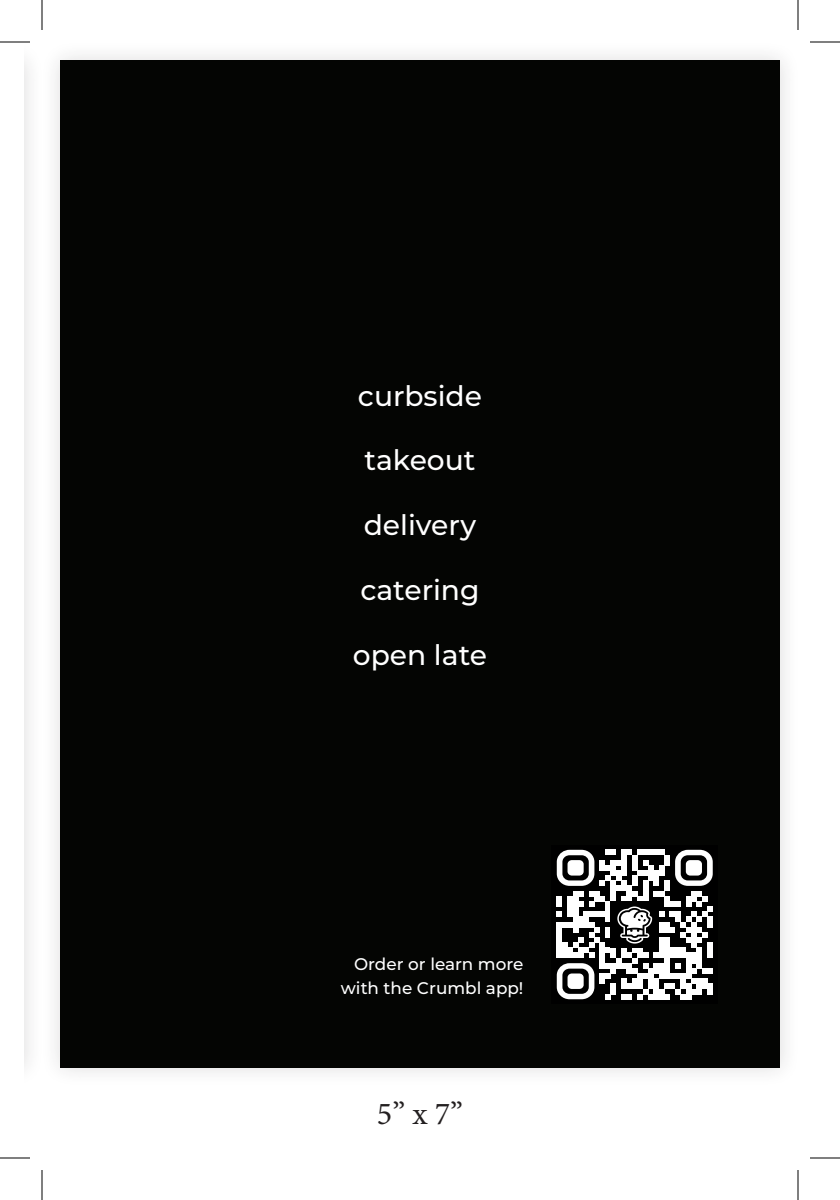
<style>
.page{position:relative;width:840px;height:1200px;background:#fff}
.page>*{position:absolute;margin:0;border:0;box-sizing:border-box;transform-origin:0 0}
.t1{font:32px "Minion Pro";color:#231f20}
.t2{font:500 28.2px "Montserrat";color:#fff}
.t3{font:500 16.8px/24px "Montserrat";color:#fff;text-align:right}
</style>
<div class="page">
<div style="left:24px;top:40px;width:21px;height:1049px;background:#f8f7f8"></div>
<div style="left:40px;top:40px;width:761px;height:1049px;background:#fafafa"></div>
<div style="left:60px;top:60px;width:720px;height:1008px;background:#040503"></div>
<svg style="left:556px;top:849px;width:157px;height:151px"></svg>
<hr style="left:0;top:41px;width:30px;height:2px;background:#fff">
<hr style="left:0;top:42px;width:30px;height:1px;background:#000">
<hr style="left:810px;top:42px;width:30px;height:1px;background:#000">
<hr style="left:0;top:1158px;width:30px;height:1px;background:#000">
<hr style="left:810px;top:1158px;width:30px;height:1px;background:#000">
<hr style="left:42px;top:0;width:1px;height:30px;background:#000">
<hr style="left:42px;top:1170px;width:1px;height:30px;background:#000">
<hr style="left:798px;top:0;width:1px;height:30px;background:#000">
<hr style="left:798px;top:1170px;width:1px;height:30px;background:#000">
<p class="t2" style="left:358px;top:376px;width:126px">curbside</p>
<p class="t2" style="left:364px;top:441px;width:113px">takeout</p>
<p class="t2" style="left:364px;top:506px;width:114px">delivery</p>
<p class="t2" style="left:360px;top:570px;width:121px">catering</p>
<p class="t2" style="left:353px;top:635px;width:136px">open late</p>
<p class="t3" style="left:341px;top:951px;width:184px">Order or learn more with the Crumbl app!</p>
<p class="t1" style="left:377px;top:1092px;width:88px">5” x 7”</p>
</div>
